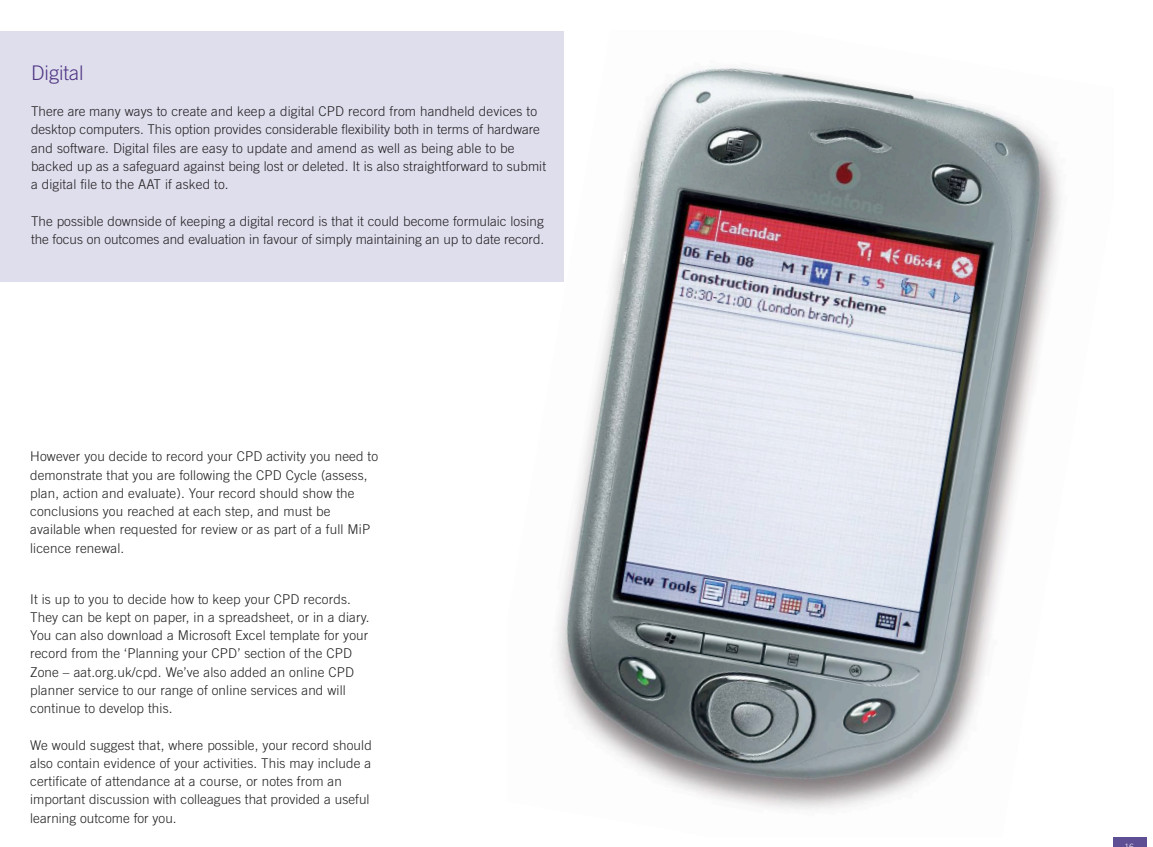
<style>
.page{position:relative;width:1153px;height:847px;background:#fff}
.page>*{position:absolute;margin:0;border:0;box-sizing:border-box;transform-origin:0 0}
.t1{font:300 20.1px "Trade Gothic";color:#513784}
.t2{font:300 13.5px/18.3px "Trade Gothic";letter-spacing:.01em;color:#232021}
.t3{font:300 8.7px "Trade Gothic";color:#fff}
</style>
<div class="page">
<div style="left:1113px;top:836px;width:33px;height:10px;background:#5e4f94"></div>
<img style="left:507px;top:31px;width:554px;height:779px">
<div style="left:0;top:31px;width:563px;height:250px;background:#dfdeed"></div>
<h1 class="t1" style="left:31px;top:65px;width:54px">Digital</h1>
<p class="t2" style="left:31px;top:103px;width:516px">There are many ways to create and keep a digital CPD record from handheld devices to desktop computers. This option provides considerable flexibility both in terms of hardware and software. Digital files are easy to update and amend as well as being able to be backed up as a safeguard against being lost or deleted. It is also straightforward to submit a digital file to the AAT if asked to.</p>
<p class="t2" style="left:31px;top:213px;width:514px">The possible downside of keeping a digital record is that it could become formulaic losing the focus on outcomes and evaluation in favour of simply maintaining an up to date record.</p>
<p class="t2" style="left:30px;top:448px;width:349px">However you decide to record your CPD activity you need to demonstrate that you are following the CPD Cycle (assess, plan, action and evaluate). Your record should show the conclusions you reached at each step, and must be available when requested for review or as part of a full MiP licence renewal.</p>
<p class="t2" style="left:30px;top:590px;width:341px">It is up to you to decide how to keep your CPD records.<br>They can be kept on paper, in a spreadsheet, or in a diary.<br>You can also download a Microsoft Excel template for your record from the ‘Planning your CPD’ section of the CPD Zone – aat.org.uk/cpd. We’ve also added an online CPD planner service to our range of online services and will continue to develop this.</p>
<p class="t2" style="left:30px;top:736px;width:343px">We would suggest that, where possible, your record should also contain evidence of your activities. This may include a certificate of attendance at a course, or notes from an important discussion with colleagues that provided a useful learning outcome for you.</p>
<p class="t3" style="left:1124px;top:843px;width:11px">16</p>
</div>
